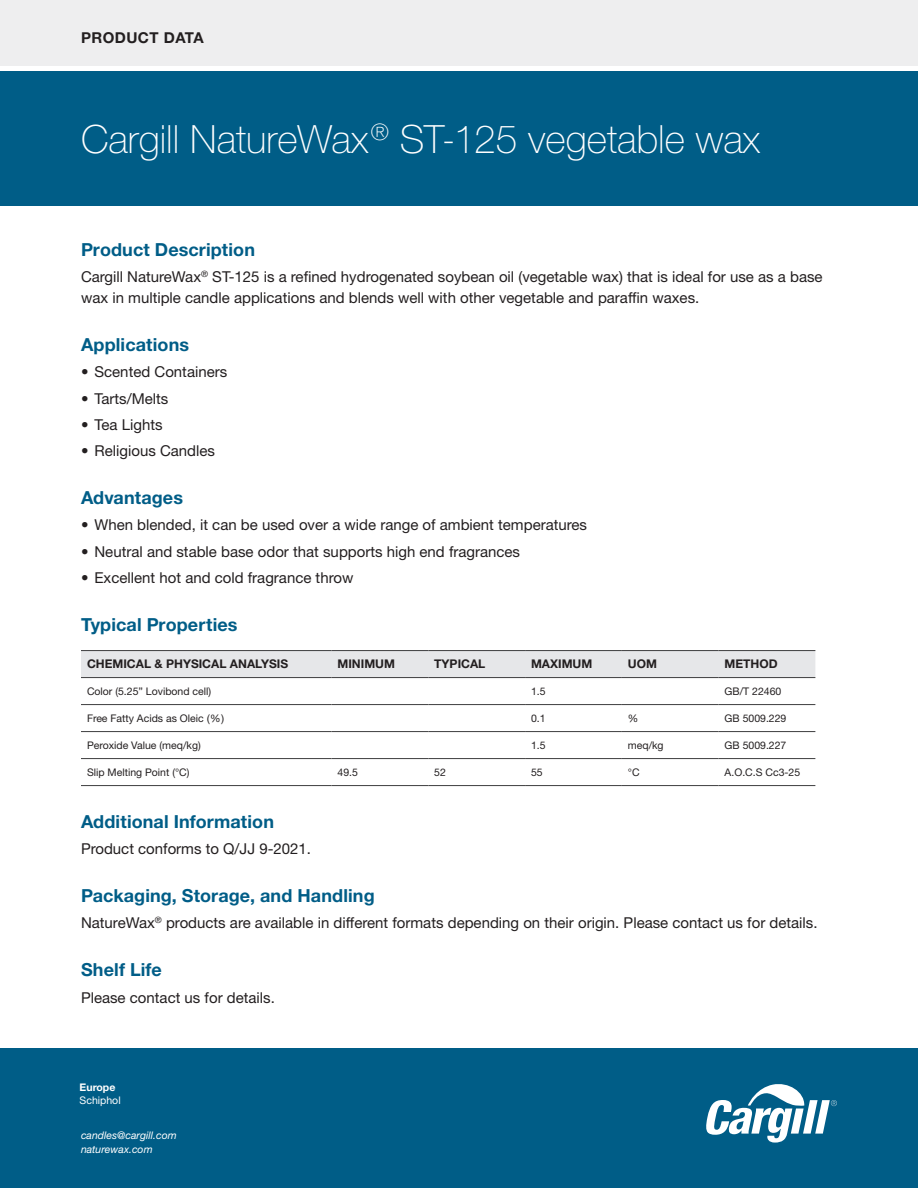
<style>
.page{position:relative;width:918px;height:1188px;background:#fff}
.page>*{position:absolute;margin:0;border:0;box-sizing:border-box;transform-origin:0 0}
.t1{font:100 39px "Helvetica Neue LT Std";color:#fff}
.PDS_subheads_12_pt{font:700 18px "Helvetica Neue LT Std";letter-spacing:.005em;color:#005d87}
.Body_Large_10_13{font:15px/21px "Helvetica Neue LT Std";color:#231f20}
._1_deck_at_top_of_pa{font:700 15px "Helvetica Neue LT Std";letter-spacing:.03em;color:#231f20}
.Table_Head_2_8_10{font:700 12px "Helvetica Neue LT Std";color:#231f20}
.Table_Body_7_9{font:10.5px "Helvetica Neue LT Std";color:#231f20}
.Footer_web_address{font:italic 10.5px/13.5px "Helvetica Neue LT Std";color:#fff}
.PID_footer_text{font:10.5px/13.5px "Helvetica Neue LT Std";color:#fff}
.s1{font-family:"Arial Unicode MS"}
.s2{font-weight:700}
</style>
<div class="page">
<div style="left:0;top:1049px;width:918px;height:139px;background:#005d87"></div>
<div style="left:0;top:0;width:918px;height:66px;background:#eeeeef"></div>
<div style="left:0;top:71px;width:918px;height:135px;background:#005d87"></div>
<div style="left:81px;top:651px;width:734px;height:26px;background:#e6e7e9"></div>
<hr style="left:81px;top:650px;width:251px;height:1px;background:#3e3e3f">
<hr style="left:332px;top:650px;width:96px;height:1px;background:#3e3e3f">
<hr style="left:428px;top:650px;width:97px;height:1px;background:#3e3e3f">
<hr style="left:525px;top:650px;width:97px;height:1px;background:#3e3e3f">
<hr style="left:622px;top:650px;width:97px;height:1px;background:#3e3e3f">
<hr style="left:719px;top:650px;width:96px;height:1px;background:#3e3e3f">
<hr style="left:81px;top:677px;width:251px;height:1px;background:#3e3e3f">
<hr style="left:332px;top:677px;width:96px;height:1px;background:#3e3e3f">
<hr style="left:428px;top:677px;width:97px;height:1px;background:#3e3e3f">
<hr style="left:525px;top:677px;width:97px;height:1px;background:#3e3e3f">
<hr style="left:622px;top:677px;width:97px;height:1px;background:#3e3e3f">
<hr style="left:719px;top:677px;width:96px;height:1px;background:#3e3e3f">
<hr style="left:81px;top:704px;width:251px;height:1px;background:#3e3e3f">
<hr style="left:332px;top:704px;width:96px;height:1px;background:#3e3e3f">
<hr style="left:428px;top:704px;width:97px;height:1px;background:#3e3e3f">
<hr style="left:525px;top:704px;width:97px;height:1px;background:#3e3e3f">
<hr style="left:622px;top:704px;width:97px;height:1px;background:#3e3e3f">
<hr style="left:719px;top:704px;width:96px;height:1px;background:#3e3e3f">
<hr style="left:81px;top:731px;width:251px;height:1px;background:#3e3e3f">
<hr style="left:332px;top:731px;width:96px;height:1px;background:#3e3e3f">
<hr style="left:428px;top:731px;width:97px;height:1px;background:#3e3e3f">
<hr style="left:525px;top:731px;width:97px;height:1px;background:#3e3e3f">
<hr style="left:622px;top:731px;width:97px;height:1px;background:#3e3e3f">
<hr style="left:719px;top:731px;width:96px;height:1px;background:#3e3e3f">
<hr style="left:81px;top:758px;width:251px;height:1px;background:#3e3e3f">
<hr style="left:332px;top:758px;width:96px;height:1px;background:#3e3e3f">
<hr style="left:428px;top:758px;width:97px;height:1px;background:#3e3e3f">
<hr style="left:525px;top:758px;width:97px;height:1px;background:#3e3e3f">
<hr style="left:622px;top:758px;width:97px;height:1px;background:#3e3e3f">
<hr style="left:719px;top:758px;width:96px;height:1px;background:#3e3e3f">
<hr style="left:81px;top:785px;width:251px;height:1px;background:#3e3e3f">
<hr style="left:332px;top:785px;width:96px;height:1px;background:#3e3e3f">
<hr style="left:428px;top:785px;width:97px;height:1px;background:#3e3e3f">
<hr style="left:525px;top:785px;width:97px;height:1px;background:#3e3e3f">
<hr style="left:622px;top:785px;width:97px;height:1px;background:#3e3e3f">
<hr style="left:719px;top:785px;width:96px;height:1px;background:#3e3e3f">
<svg style="left:706px;top:1084px;width:131px;height:59px"></svg>
<p class="_1_deck_at_top_of_pa" style="left:81px;top:28px;width:124px">PRODUCT DATA</p>
<p class="t1" style="left:81px;top:117px;width:681px">Cargill NatureWax<sup>®</sup> ST-125 vegetable wax</p>
<p class="PDS_subheads_12_pt" style="left:81px;top:238px;width:176px">Product Description</p>
<p class="Body_Large_10_13" style="left:81px;top:266px;width:743px">Cargill NatureWax<sup>®</sup> ST-125 is a refined hydrogenated soybean oil (vegetable wax) that is ideal for use as a base wax in multiple candle applications and blends well with other vegetable and paraffin waxes.</p>
<p class="PDS_subheads_12_pt" style="left:81px;top:334px;width:110px">Applications</p>
<p class="Body_Large_10_13" style="left:81px;top:361px;width:148px">• Scented Containers</p>
<p class="Body_Large_10_13" style="left:81px;top:388px;width:89px">• Tarts/Melts</p>
<p class="Body_Large_10_13" style="left:81px;top:414px;width:83px">• Tea Lights</p>
<p class="Body_Large_10_13" style="left:81px;top:440px;width:136px">• Religious Candles</p>
<p class="PDS_subheads_12_pt" style="left:81px;top:487px;width:104px">Advantages</p>
<p class="Body_Large_10_13" style="left:81px;top:514px;width:508px">• When blended, it can be used over a wide range of ambient temperatures</p>
<p class="Body_Large_10_13" style="left:81px;top:541px;width:441px">• Neutral and stable base odor that supports high end fragrances</p>
<p class="Body_Large_10_13" style="left:81px;top:567px;width:274px">• Excellent hot and cold fragrance throw</p>
<p class="PDS_subheads_12_pt" style="left:81px;top:613px;width:158px">Typical Properties</p>
<p class="Table_Head_2_8_10" style="left:87px;top:657px;width:203px">CHEMICAL &amp; PHYSICAL ANALYSIS</p>
<p class="Table_Head_2_8_10" style="left:338px;top:657px;width:59px">MINIMUM</p>
<p class="Table_Head_2_8_10" style="left:434px;top:657px;width:53px">TYPICAL</p>
<p class="Table_Head_2_8_10" style="left:531px;top:657px;width:63px">MAXIMUM</p>
<p class="Table_Head_2_8_10" style="left:628px;top:657px;width:31px">UOM</p>
<p class="Table_Head_2_8_10" style="left:725px;top:657px;width:55px">METHOD</p>
<p class="Table_Body_7_9" style="left:87px;top:685px;width:126px">Color (5.25” Lovibond cell)</p>
<p class="Table_Body_7_9" style="left:531px;top:685px;width:16px">1.5</p>
<p class="Table_Body_7_9" style="left:725px;top:685px;width:58px">GB/T 22460</p>
<p class="Table_Body_7_9" style="left:87px;top:712px;width:139px">Free Fatty Acids as Oleic <span class="s1">(</span>%<span class="s1">)</span></p>
<p class="Table_Body_7_9" style="left:531px;top:712px;width:16px">0.1</p>
<p class="Table_Body_7_9" style="left:628px;top:712px;width:12px">%</p>
<p class="Table_Body_7_9" style="left:725px;top:712px;width:63px">GB 5009.229</p>
<p class="Table_Body_7_9" style="left:87px;top:739px;width:115px">Peroxide Value (meq/kg)</p>
<p class="Table_Body_7_9" style="left:531px;top:739px;width:16px">1.5</p>
<p class="Table_Body_7_9" style="left:628px;top:739px;width:37px">meq/kg</p>
<p class="Table_Body_7_9" style="left:725px;top:739px;width:63px">GB 5009.227</p>
<p class="Table_Body_7_9" style="left:87px;top:766px;width:104px">Slip Melting Point (°C)</p>
<p class="Table_Body_7_9" style="left:338px;top:766px;width:22px">49.5</p>
<p class="Table_Body_7_9" style="left:434px;top:766px;width:13px">52</p>
<p class="Table_Body_7_9" style="left:531px;top:766px;width:13px">55</p>
<p class="Table_Body_7_9" style="left:628px;top:766px;width:13px">°C</p>
<p class="Table_Body_7_9" style="left:725px;top:766px;width:77px">A.O.C.S Cc3-25</p>
<p class="PDS_subheads_12_pt" style="left:81px;top:810px;width:195px">Additional Information</p>
<p class="Body_Large_10_13" style="left:81px;top:838px;width:232px">Product conforms to Q/JJ 9-2021.</p>
<p class="PDS_subheads_12_pt" style="left:81px;top:885px;width:295px">Packaging, Storage, and Handling</p>
<p class="Body_Large_10_13" style="left:81px;top:912px;width:738px">NatureWax<sup>®</sup> products are available in different formats depending on their origin. Please contact us for details.</p>
<p class="PDS_subheads_12_pt" style="left:81px;top:959px;width:82px">Shelf Life</p>
<p class="Body_Large_10_13" style="left:81px;top:987px;width:195px">Please contact us for details.</p>
<p class="PID_footer_text" style="left:80px;top:1080px;width:43px"><span class="s2">Europe<br></span>Schiphol</p>
<p class="Footer_web_address" style="left:81px;top:1129px;width:97px">candles@cargill.com naturewax.com</p>
</div>
